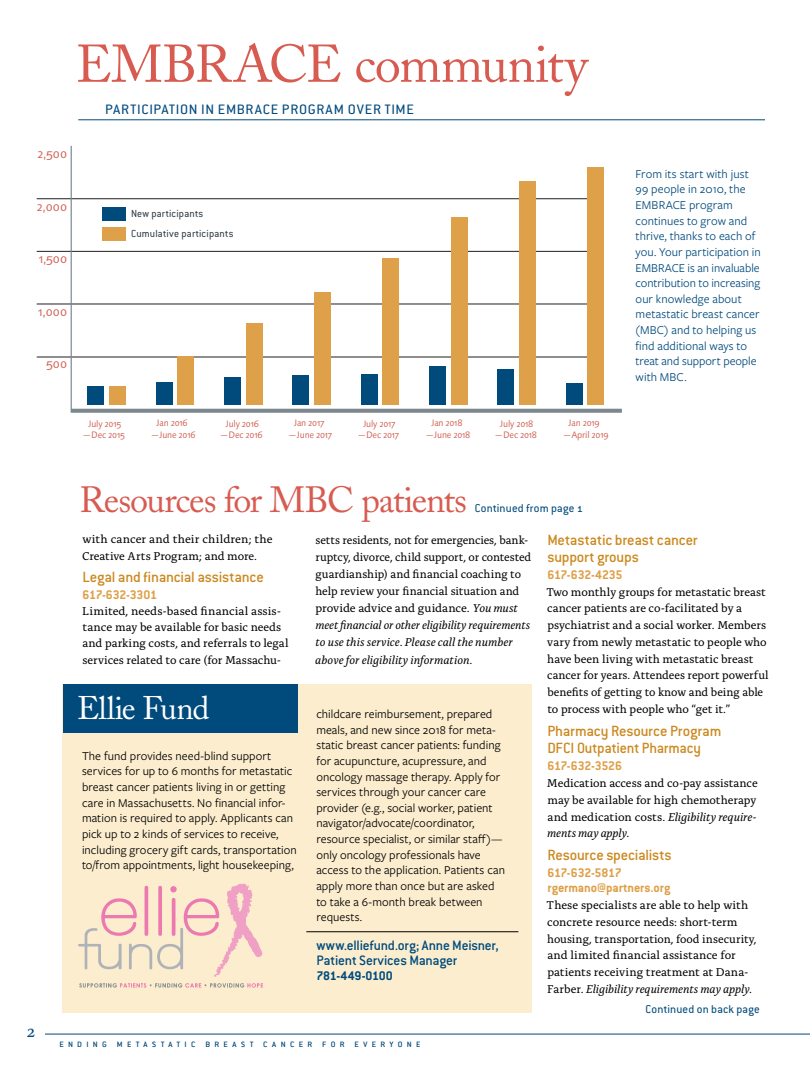
<style>
.page{position:relative;width:810px;height:1080px;background:#fff}
.page>*{position:absolute;margin:0;border:0;box-sizing:border-box;transform-origin:0 0}
.headline__1{font:52.5px "Adobe Caslon";letter-spacing:-.02em;color:#d75b50}
.headline__2{font:36.25px "Adobe Caslon";letter-spacing:-.035em;color:#d75b50}
.headline__2-2{font:32.5px "Adobe Caslon";letter-spacing:-.03em;color:#fff}
.t1{font:16.75px "Stone Serif OSITCTT Medium";color:#004a7c}
.subhead{font:500 16.25px/17.4px "Conduit ITC Std";letter-spacing:-.015em;color:#cb891f}
.subhead-2{font:500 15px/15px "Conduit ITC Std";letter-spacing:-.015em;color:#004a7c}
.big_first_graf{font:15px "Conduit ITC Std";letter-spacing:.08em;color:#004a7c;scale:1.06 1}
.sub_subhead{font:700 13.75px "Conduit ITC Std";letter-spacing:-.015em;color:#dea049}
.sub_subhead-2{font:700 13.75px "Conduit ITC Std";letter-spacing:-.01em;color:#004a7c}
.copy__sidebar{font:12.5px/15.6px "Freight Sans Pro";letter-spacing:.005em;color:#000}
.copy__sidebar-2{font:12.5px/15.6px "Freight Sans Pro";color:#004a7c}
.continued{font:12.5px "Conduit ITC Std";letter-spacing:.02em;color:#004a7c}
.t2{font:12.5px "Linotype Syntax Os F";color:#d06254}
.copy__body{font:11.88px/16.8px "Alda OTCEV";letter-spacing:-.005em;color:#000}
.copy__body__hyphenat{font:11.88px/16.8px "Alda OTCEV";letter-spacing:-.005em;color:#000}
.t3{font:11.25px "Conduit ITC Std";letter-spacing:.33em;color:#004a7c}
.photo_caption{font:11.25px "Conduit ITC Std";letter-spacing:.025em;color:#313e48}
.t4{font:9.38px/11.5px "Linotype Syntax Os F";letter-spacing:-.02em;color:#d06254;text-align:center;scale:.94 1}
.s1{font-style:italic}
</style>
<div class="page">
<svg style="left:36px;top:146px;width:586px;height:267px"></svg>
<div style="left:587px;top:167px;width:17px;height:238px;background:#dea049"></div>
<div style="left:519px;top:181px;width:17px;height:224px;background:#dea049"></div>
<div style="left:451px;top:217px;width:16px;height:188px;background:#dea049"></div>
<div style="left:382px;top:258px;width:17px;height:147px;background:#dea049"></div>
<div style="left:314px;top:292px;width:17px;height:113px;background:#dea049"></div>
<div style="left:246px;top:323px;width:16px;height:82px;background:#dea049"></div>
<div style="left:177px;top:356px;width:17px;height:49px;background:#dea049"></div>
<div style="left:109px;top:386px;width:17px;height:19px;background:#dea049"></div>
<div style="left:566px;top:383px;width:16px;height:22px;background:#004a7c"></div>
<div style="left:497px;top:370px;width:17px;height:35px;background:#004a7c"></div>
<div style="left:429px;top:366px;width:17px;height:39px;background:#004a7c"></div>
<div style="left:361px;top:374px;width:16px;height:31px;background:#004a7c"></div>
<div style="left:292px;top:375px;width:17px;height:30px;background:#004a7c"></div>
<div style="left:224px;top:377px;width:17px;height:28px;background:#004a7c"></div>
<div style="left:156px;top:382px;width:16px;height:23px;background:#004a7c"></div>
<div style="left:87px;top:386px;width:17px;height:19px;background:#004a7c"></div>
<hr style="left:78px;top:119px;width:687px;height:1px;background:#004a7c">
<div style="left:63px;top:684px;width:469px;height:328px;background:#fbedce"></div>
<div style="left:63px;top:684px;width:234px;height:48px;background:#004a7c"></div>
<svg style="left:78px;top:884px;width:184px;height:93px"></svg>
<div style="left:170px;top:886px;width:7px;height:6px;background:#ec7ab0;border-radius:50%"></div>
<svg style="left:79px;top:983px;width:184px;height:5px"></svg>
<hr style="left:306px;top:931px;width:212px;height:1px;background:#000">
<div style="left:102px;top:207px;width:24px;height:14px;background:#004a7c"></div>
<div style="left:102px;top:227px;width:24px;height:14px;background:#dea049"></div>
<hr style="left:45px;top:1034px;width:765px;height:1px;background:#004a7c">
<p class="headline__1" style="left:76px;top:33px;width:513px">EMBRACE community</p>
<p class="big_first_graf" style="left:105px;top:100px;width:293px">PARTICIPATION IN EMBRACE PROGRAM OVER TIME</p>
<p class="t2" style="left:38px;top:146px;width:31px">2,500</p>
<p class="t2" style="left:37px;top:199px;width:31px">2,000</p>
<p class="t2" style="left:39px;top:251px;width:30px">1,500</p>
<p class="t2" style="left:38px;top:304px;width:31px">1,000</p>
<p class="t2" style="left:46px;top:356px;width:22px">500</p>
<p class="photo_caption" style="left:131px;top:207px;width:74px">New participants</p>
<p class="photo_caption" style="left:131px;top:227px;width:104px">Cumulative participants</p>
<p class="t4" style="left:83px;top:418px;width:46px">July 2015 —Dec 2015</p>
<p class="t4" style="left:151px;top:418px;width:49px">Jan 2016 —June 2016</p>
<p class="t4" style="left:220px;top:418px;width:47px">July 2016 —Dec 2016</p>
<p class="t4" style="left:288px;top:418px;width:48px">Jan 2017 —June 2017</p>
<p class="t4" style="left:358px;top:418px;width:46px">July 2017 —Dec 2017</p>
<p class="t4" style="left:426px;top:418px;width:49px">Jan 2018 —June 2018</p>
<p class="t4" style="left:494px;top:418px;width:47px">July 2018 —Dec 2018</p>
<p class="t4" style="left:563px;top:418px;width:50px">Jan 2019 —April 2019</p>
<p class="copy__sidebar-2" style="left:636px;top:165px;width:127px">From its start with just<br>99 people in 2010, the<br>EMBRACE program continues to grow and thrive, thanks to each of you. Your participation in<br>EMBRACE is an invaluable contribution to increasing our knowledge about metastatic breast cancer (MBC) and to helping us find additional ways to treat and support people with MBC.</p>
<p class="t1" style="left:27px;top:1021px;width:10px">2</p>
<p class="headline__2" style="left:80px;top:478px;width:389px">Resources for MBC patients</p>
<p class="continued" style="left:475px;top:501px;width:110px">Continued from page 1</p>
<p class="copy__body" style="left:82px;top:530px;width:192px;line-height:16.2px">with cancer and their children; the<br>Creative Arts Program; and more.</p>
<p class="subhead" style="left:82px;top:568px;width:183px">Legal and financial assistance</p>
<p class="sub_subhead" style="left:83px;top:586px;width:76px">617-632-3301</p>
<p class="copy__body" style="left:82px;top:602px;width:208px;line-height:16.2px">Limited, needs-based financial assis&shy;tance may be available for basic needs and parking costs, and referrals to legal services related to care (for Massachu-</p>
<p class="headline__2-2" style="left:77px;top:688px;width:134px">Ellie Fund</p>
<p class="copy__sidebar" style="left:82px;top:747px;width:216px">The fund provides need-blind support services for up to 6 months for metastatic breast cancer patients living in or getting care in Massachusetts. No financial infor&shy;mation is required to apply. Applicants can pick up to 2 kinds of services to receive, including grocery gift cards, transportation to/from appointments, light housekeeping,</p>
<p class="copy__body" style="left:315px;top:531px;width:218px;line-height:17.1px">setts residents, not for emergencies, bank&shy;ruptcy, divorce, child support, or contested guardianship) and financial coaching to help review your financial situation and provide advice and guidance. <span class="s1">You must meet financial or other eligibility requirements to use this service. Please call the number above for eligibility information.</span></p>
<p class="copy__sidebar" style="left:316px;top:706px;width:190px">childcare reimbursement, prepared meals, and new since 2018 for meta&shy;static breast cancer patients: funding for acupuncture, acupressure, and oncology massage therapy. Apply for services through your cancer care provider (e.g., social worker, patient navigator/advocate/coordinator, resource specialist, or similar staff)— only oncology professionals have access to the application. Patients can apply more than once but are asked to take a 6-month break between requests.</p>
<p class="subhead-2" style="left:316px;top:937px;width:184px">www.elliefund.org; Anne Meisner,<br>Patient Services Manager</p>
<p class="sub_subhead-2" style="left:316px;top:967px;width:78px">781-449-0100</p>
<p class="subhead" style="left:547px;top:530px;width:152px">Metastatic breast cancer support groups</p>
<p class="sub_subhead" style="left:548px;top:566px;width:77px">617-632-4235</p>
<p class="copy__body" style="left:547px;top:582px;width:224px">Two monthly groups for metastatic breast cancer patients are co-facilitated by a psychiatrist and a social worker. Members vary from newly metastatic to people who have been living with metastatic breast cancer for years. Attendees report powerful benefits of getting to know and being able to process with people who “get it.”</p>
<p class="subhead" style="left:547px;top:722px;width:176px">Pharmacy Resource Program<br>DFCI Outpatient Pharmacy</p>
<p class="sub_subhead" style="left:548px;top:758px;width:76px">617-632-3526</p>
<p class="copy__body__hyphenat" style="left:547px;top:774px;width:212px">Medication access and co-pay assistance may be available for high chemotherapy and medication costs. <span class="s1">Eligibility require&shy;ments may apply.</span></p>
<p class="subhead" style="left:547px;top:846px;width:126px">Resource specialists</p>
<p class="sub_subhead" style="left:548px;top:865px;width:76px">617-632-5817</p>
<p class="sub_subhead" style="left:548px;top:880px;width:124px">rgermano@partners.org</p>
<p class="copy__body" style="left:547px;top:896px;width:212px">These specialists are able to help with concrete resource needs: short-term housing, transportation, food insecurity, and limited financial assistance for patients receiving treatment at Dana-Farber. <span class="s1">Eligibility requirements may apply.</span></p>
<p class="continued" style="left:645px;top:1001px;width:116px">Continued on back page</p>
<p class="t3" style="left:59px;top:1037px;width:363px">ENDING METASTATIC BREAST CANCER FOR EVERYONE</p>
</div>
